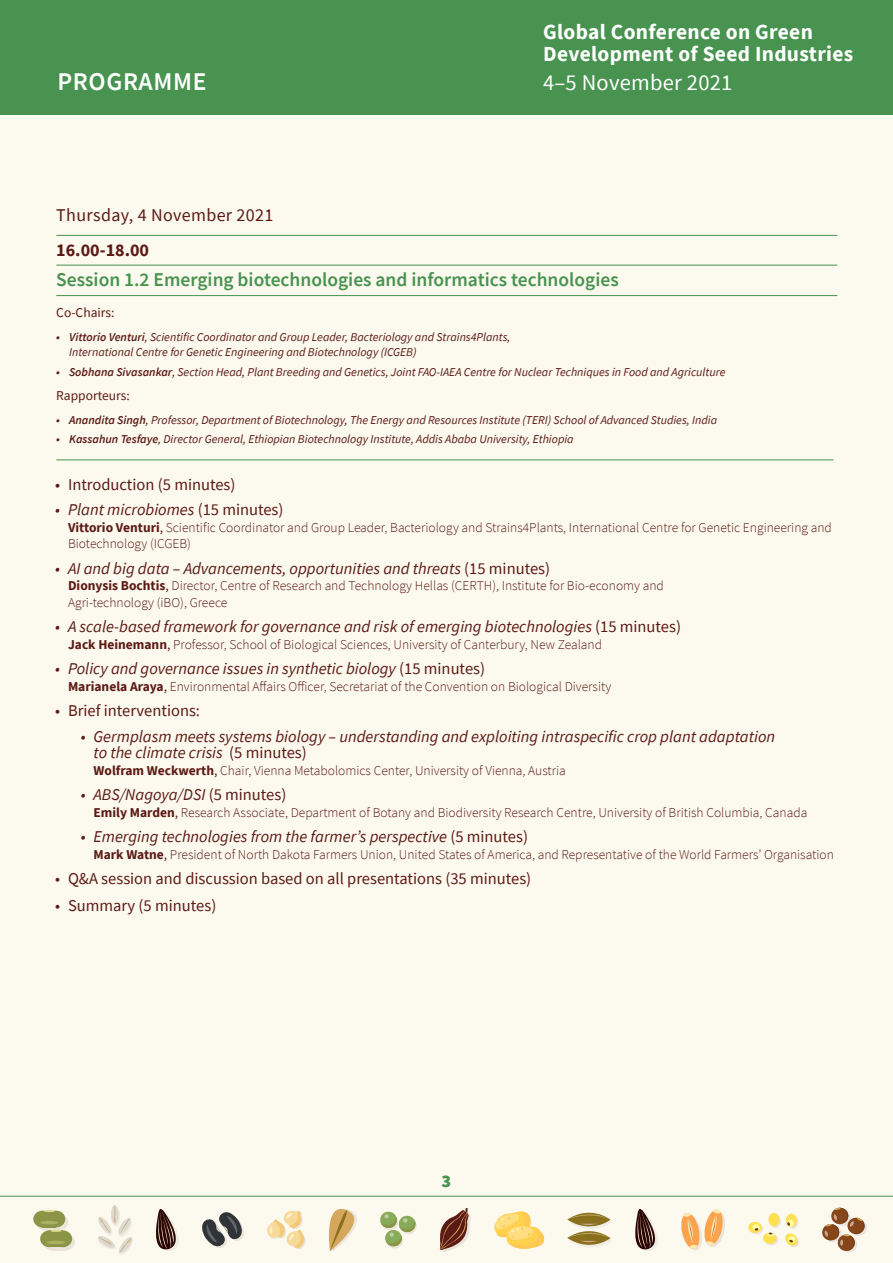
<style>
.page{position:relative;width:893px;height:1263px;background:#fcf9ef}
.page>*{position:absolute;margin:0;border:0;box-sizing:border-box;transform-origin:0 0}
.t1{font:600 25.5px "Source Sans Pro";letter-spacing:.025em;color:#fff}
.t2{font:22.5px "Source Sans Pro";letter-spacing:.01em;color:#fff}
.t3{font:700 21.45px/22px "Source Sans Pro";letter-spacing:.015em;color:#fff}
.testo_corrente{font:600 19.5px "Source Sans Pro";color:#47934f}
.t4{font:18px "Source Sans Pro";letter-spacing:.02em;color:#5c1a14}
.t5{font:700 18px "Source Sans Pro";color:#5c1a14}
.t6{font:900 18px "Source Sans Pro";color:#47934f}
.t7{font:italic 16.5px/16.5px "Source Sans Pro";color:#5c1a14}
.t8{font:16.5px "Source Sans Pro";color:#5c1a14}
.t9{font:300 13.5px/16.5px "Source Sans Pro";color:#5c1a14}
.testo_corrente-2{font:13.5px "Source Sans Pro";color:#5c1a14}
.t10{font:italic 12px/15px "Source Sans Pro";color:#5c1a14}
.s1{font-weight:600}
.s2{font-style:normal}
.s3{font-weight:700}
.s4{font-weight:400}
</style>
<div class="page">
<div style="left:0;top:0;width:893px;height:114px;background:#47934f"></div>
<hr style="left:56px;top:235px;width:781px;height:1px;background:#47934f">
<hr style="left:56px;top:265px;width:781px;height:1px;background:#47934f">
<hr style="left:56px;top:459px;width:777px;height:1px;background:#47934f">
<hr style="left:56px;top:295px;width:781px;height:1px;background:#47934f">
<hr style="left:0;top:1196px;width:893px;height:1px;background:#47934f">
<svg style="left:57px;top:1233px;width:18px;height:17px"></svg>
<svg style="left:43px;top:1233px;width:18px;height:17px"></svg>
<svg style="left:52px;top:1247px;width:14px;height:3px"></svg>
<svg style="left:50px;top:1214px;width:18px;height:16px"></svg>
<svg style="left:36px;top:1214px;width:18px;height:16px"></svg>
<svg style="left:45px;top:1227px;width:14px;height:3px"></svg>
<div style="left:54px;top:1230px;width:18px;height:17px;background:#8a9645;border-radius:50%"></div>
<div style="left:40px;top:1230px;width:18px;height:17px;background:#8a9645;border-radius:50%"></div>
<div style="left:49px;top:1230px;width:14px;height:17px;background:#8a9645"></div>
<svg style="left:47px;top:1240px;width:18px;height:4px"></svg>
<svg style="left:50px;top:1229px;width:12px;height:3px"></svg>
<div style="left:47px;top:1211px;width:18px;height:16px;background:#8a9645;border-radius:50%"></div>
<div style="left:33px;top:1211px;width:19px;height:16px;background:#8a9645;border-radius:50%"></div>
<div style="left:42px;top:1211px;width:14px;height:16px;background:#8a9645"></div>
<hr style="left:40px;top:1221px;width:18px;height:3px;background:#abb061;border-radius:50%">
<svg style="left:44px;top:1210px;width:11px;height:2px"></svg>
<svg style="left:567px;top:1212px;width:44px;height:35px"></svg>
<svg style="left:635px;top:1209px;width:23px;height:42px"></svg>
<svg style="left:156px;top:1209px;width:23px;height:42px"></svg>
<svg style="left:329px;top:1208px;width:28px;height:43px"></svg>
<svg style="left:494px;top:1211px;width:51px;height:38px"></svg>
<svg style="left:267px;top:1210px;width:39px;height:39px"></svg>
<svg style="left:822px;top:1207px;width:45px;height:46px"></svg>
<svg style="left:681px;top:1209px;width:44px;height:42px"></svg>
<svg style="left:380px;top:1211px;width:37px;height:37px"></svg>
<div style="left:750px;top:1223px;width:13px;height:11px;background:#eae4db;border-radius:50%"></div>
<svg style="left:770px;top:1214px;width:11px;height:14px"></svg>
<svg style="left:787px;top:1215px;width:11px;height:14px"></svg>
<div style="left:765px;top:1234px;width:13px;height:11px;background:#eae4db;border-radius:50%"></div>
<svg style="left:748px;top:1222px;width:14px;height:11px"></svg>
<div style="left:768px;top:1213px;width:11px;height:13px;background:#ffe04f;border-radius:50%"></div>
<div style="left:786px;top:1214px;width:11px;height:13px;background:#ffe04f;border-radius:50%"></div>
<div style="left:763px;top:1233px;width:14px;height:11px;background:#ffe04f;border-radius:50%"></div>
<svg style="left:753px;top:1224px;width:6px;height:7px"></svg>
<svg style="left:785px;top:1233px;width:14px;height:14px"></svg>
<div style="left:787px;top:1220px;width:7px;height:7px;background:#ffffab;border-radius:50%"></div>
<svg style="left:787px;top:1222px;width:3px;height:4px"></svg>
<svg style="left:767px;top:1232px;width:7px;height:4px"></svg>
<svg style="left:202px;top:1212px;width:42px;height:36px"></svg>
<svg style="left:439px;top:1208px;width:32px;height:44px"></svg>
<svg style="left:98px;top:1205px;width:35px;height:50px"></svg>
<p class="t3" style="left:543px;top:20px;width:312px">Global Conference on Green<br>Development of Seed Industries</p>
<p class="t1" style="left:57px;top:65px;width:151px">PROGRAMME</p>
<p class="t2" style="left:543px;top:68px;width:191px">4–5 November 2021</p>
<p class="t4" style="left:56px;top:204px;width:219px">Thursday, 4 November 2021</p>
<p class="t5" style="left:56px;top:238px;width:94px">16.00-18.00</p>
<p class="testo_corrente" style="left:56px;top:267px;width:564px">Session 1.2 Emerging biotechnologies and informatics technologies</p>
<p class="testo_corrente-2" style="left:56px;top:304px;width:60px">Co-Chairs:</p>
<p class="t10" style="left:69px;top:329px;width:443px;text-indent:-13px"><span class="s1">• Vittorio Venturi</span>, Scientific Coordinator and Group Leader, Bacteriology and Strains4Plants,<br>International Centre for Genetic Engineering and Biotechnology (ICGEB)</p>
<p class="t10" style="left:56px;top:364px;width:671px"><span class="s1">• Sobhana Sivasankar</span>, Section Head, Plant Breeding and Genetics, Joint FAO-IAEA Centre for Nuclear Techniques in Food and Agriculture</p>
<p class="testo_corrente-2" style="left:56px;top:386px;width:75px">Rapporteurs:</p>
<p class="t10" style="left:56px;top:412px;width:662px"><span class="s1">• Anandita Singh</span>, Professor, Department of Biotechnology, The Energy and Resources Institute (TERI) School of Advanced Studies, India</p>
<p class="t10" style="left:56px;top:431px;width:519px"><span class="s1">• Kassahun Tesfaye</span>, Director General, Ethiopian Biotechnology Institute, Addis Ababa University, Ethiopia</p>
<p class="t8" style="left:55px;top:474px;width:182px">• Introduction (5 minutes)</p>
<p class="t7" style="left:55px;top:501px;width:230px">• Plant microbiomes <span class="s2">(15 minutes)</span></p>
<p class="t9" style="left:68px;top:519px;width:765px"><span class="s3">Vittorio Venturi</span><span class="s4">,</span> Scientific Coordinator and Group Leader, Bacteriology and Strains4Plants, International Centre for Genetic Engineering and<br>Biotechnology (ICGEB)</p>
<p class="t7" style="left:55px;top:560px;width:496px">• AI and big data – Advancements, opportunities and threats <span class="s2">(15 minutes)</span></p>
<p class="t9" style="left:68px;top:577px;width:597px"><span class="s3">Dionysis Bochtis</span><span class="s4">,</span> Director, Centre of Research and Technology Hellas (CERTH), Institute for Bio-economy and<br>Agri-technology (iBO), Greece</p>
<p class="t7" style="left:55px;top:618px;width:627px">• A scale-based framework for governance and risk of emerging biotechnologies <span class="s2">(15 minutes)</span></p>
<p class="t9" style="left:68px;top:636px;width:535px"><span class="s3">Jack Heinemann</span><span class="s4">,</span> Professor, School of Biological Sciences, University of Canterbury, New Zealand</p>
<p class="t7" style="left:55px;top:660px;width:431px">• Policy and governance issues in synthetic biology <span class="s2">(15 minutes)</span></p>
<p class="t9" style="left:68px;top:678px;width:545px"><span class="s3">Marianela Araya</span><span class="s4">,</span> Environmental Affairs Officer, Secretariat of the Convention on Biological Diversity</p>
<p class="t8" style="left:55px;top:700px;width:146px">• Brief interventions:</p>
<p class="t7" style="left:94px;top:728px;width:683px;text-indent:-13px">• Germplasm meets systems biology – understanding and exploiting intraspecific crop plant adaptation to the climate crisis <span class="s2">(5 minutes)</span></p>
<p class="t9" style="left:94px;top:762px;width:474px"><span class="s3">Wolfram Weckwerth</span><span class="s4">,</span> Chair, Vienna Metabolomics Center, University of Vienna, Austria</p>
<p class="t7" style="left:81px;top:786px;width:207px">• ABS/Nagoya/DSI <span class="s2">(5 minutes)</span></p>
<p class="t9" style="left:94px;top:804px;width:715px"><span class="s3">Emily Marden</span><span class="s4">,</span> Research Associate, Department of Botany and Biodiversity Research Centre, University of British Columbia, Canada</p>
<p class="t7" style="left:81px;top:828px;width:449px">• Emerging technologies from the farmer’s perspective <span class="s2">(5 minutes)</span></p>
<p class="t9" style="left:94px;top:846px;width:742px"><span class="s3">Mark Watne</span><span class="s4">,</span> President of North Dakota Farmers Union, United States of America, and Representative of the World Farmers’ Organisation</p>
<p class="t8" style="left:55px;top:868px;width:477px">• Q&amp;A session and discussion based on all presentations (35 minutes)</p>
<p class="t8" style="left:55px;top:895px;width:163px">• Summary (5 minutes)</p>
<p class="t6" style="left:442px;top:1168px;width:11px">3</p>
</div>
